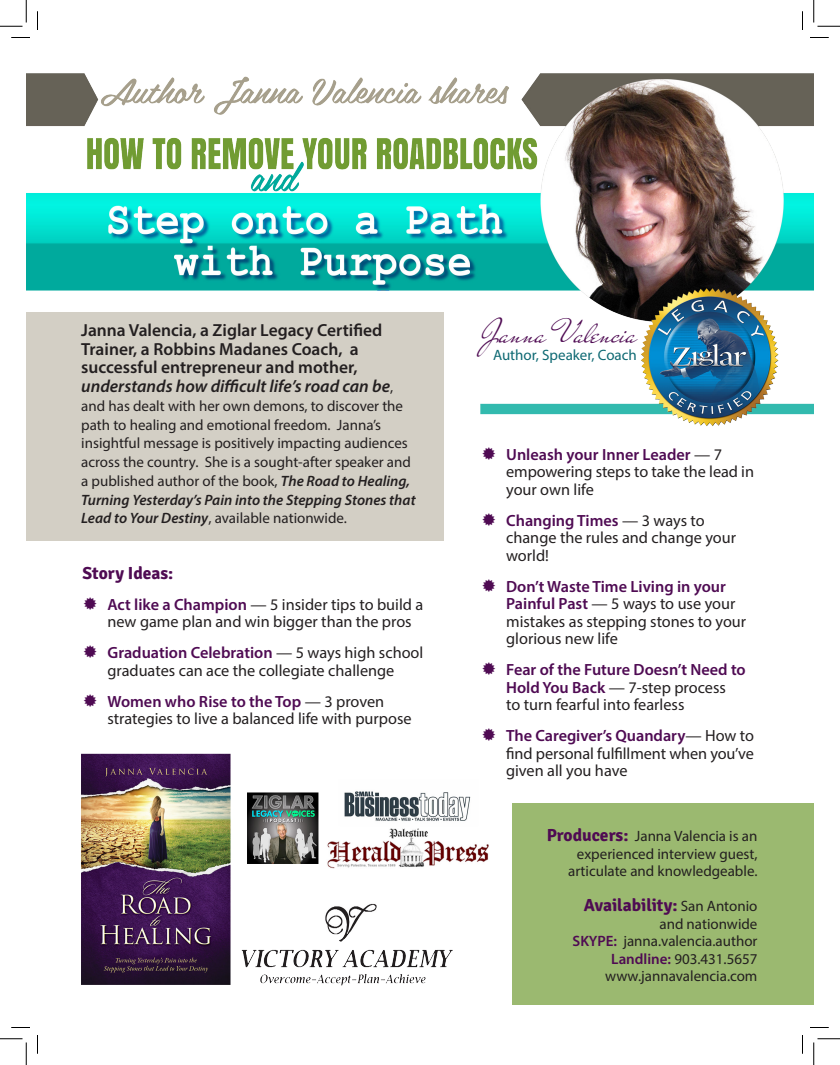
<style>
.page{position:relative;width:840px;height:1065px;background:#fff}
.page>*{position:absolute;margin:0;border:0;box-sizing:border-box;transform-origin:0 0}
.t1{font:35px "Mr De Haviland";color:#4f0b53}
.t2{font:600 17.5px/18.8px "Myriad Pro";color:#231f20}
.t3{font:700 17.5px "Signika";color:#4f0b53}
.t4{font:16.25px/17.5px "Myriad Pro";color:#231f20}
.t5{font:600 16.25px/17.5px "Myriad Pro";color:#4f0b53}
.t6{font:15px/18.8px "Myriad Pro";color:#231f20}
.t7{font:15px "Myriad Pro";color:#0e6973}
.s1{font-style:italic}
.s2{font-weight:400;font-size:15px}
.s3{font-weight:600;font-style:italic}
.s4{font-weight:600;color:#4f0b53}
.s5{font-weight:400;color:#231f20}
.s6{font-family:"Signika";font-weight:700;font-size:17.5px;color:#4f0b53}
.s7{font-family:"Myriad Pro";font-weight:400;font-size:15px;color:#231f20}
</style>
<div class="page">
<img style="left:26px;top:73px;width:788px;height:913px">
<div style="left:512px;top:804px;width:302px;height:201px;background:#9bb970"></div>
<div style="left:26px;top:312px;width:417px;height:229px;background:#d3cfc5"></div>
<svg style="left:11px;top:37px;width:19px;height:1px"></svg>
<svg style="left:810px;top:37px;width:19px;height:1px"></svg>
<svg style="left:11px;top:1027px;width:19px;height:1px"></svg>
<svg style="left:810px;top:1027px;width:19px;height:1px"></svg>
<svg style="left:37px;top:11px;width:1px;height:19px"></svg>
<svg style="left:37px;top:1035px;width:1px;height:19px"></svg>
<svg style="left:802px;top:11px;width:1px;height:19px"></svg>
<svg style="left:802px;top:1035px;width:1px;height:19px"></svg>
<svg style="left:0;top:0;width:27px;height:27px"></svg>
<svg style="left:0;top:1039px;width:27px;height:26px"></svg>
<svg style="left:814px;top:0;width:26px;height:27px"></svg>
<svg style="left:814px;top:1039px;width:26px;height:26px"></svg>
<svg style="left:84px;top:597px;width:32px;height:14px"></svg>
<svg style="left:84px;top:645px;width:32px;height:14px"></svg>
<svg style="left:84px;top:694px;width:13px;height:13px"></svg>
<svg style="left:483px;top:447px;width:31px;height:14px"></svg>
<svg style="left:483px;top:513px;width:31px;height:14px"></svg>
<svg style="left:483px;top:579px;width:31px;height:14px"></svg>
<svg style="left:483px;top:662px;width:12px;height:13px"></svg>
<svg style="left:483px;top:728px;width:12px;height:13px"></svg>
<p class="t2" style="left:81px;top:320px;width:313px">Janna Valencia, a Ziglar Legacy Certified Trainer, a Robbins Madanes Coach, a successful entrepreneur and mother, <span class="s1">understands how difficult life’s road can be</span><span class="s2">,</span></p>
<p class="t6" style="left:81px;top:396px;width:336px">and has dealt with her own demons, to discover the path to healing and emotional freedom. Janna’s insightful message is positively impacting audiences across the country. She is a sought-after speaker and a published author of the book, <span class="s3">The Road to Healing, Turning Yesterday’s Pain into the Stepping Stones that Lead to Your Destiny</span>, available nationwide.</p>
<p class="t3" style="left:82px;top:562px;width:92px">Story Ideas:</p>
<p class="t4" style="left:107px;top:595px;width:317px"><span class="s4">Act like a Champion</span> — 5 insider tips to build a new game plan and win bigger than the pros</p>
<p class="t5" style="left:108px;top:644px;width:317px">Graduation Celebration <span class="s5">— 5 ways high school</span></p>
<p class="t4" style="left:107px;top:661px;width:288px">graduates can ace the collegiate challenge</p>
<p class="t5" style="left:108px;top:692px;width:278px">Women who Rise to the Top <span class="s5">— 3 proven</span></p>
<p class="t4" style="left:107px;top:710px;width:306px">strategies to live a balanced life with purpose</p>
<p class="t1" style="left:481px;top:311px;width:157px">Janna Valencia</p>
<p class="t7" style="left:493px;top:346px;width:145px">Author, Speaker, Coach</p>
<p class="t5" style="left:506px;top:445px;width:217px">Unleash your Inner Leader <span class="s5">— 7</span></p>
<p class="t4" style="left:506px;top:463px;width:249px">empowering steps to take the lead in your own life</p>
<p class="t4" style="left:506px;top:511px;width:231px"><span class="s4">Changing Times</span> — 3 ways to change the rules and change your world!</p>
<p class="t5" style="left:506px;top:577px;width:221px">Don’t Waste Time Living in your</p>
<p class="t4" style="left:506px;top:595px;width:242px"><span class="s4">Painful Past</span> — 5 ways to use your mistakes as stepping stones to your glorious new life</p>
<p class="t5" style="left:506px;top:661px;width:241px">Fear of the Future Doesn’t Need to<br>Hold You Back <span class="s5">— 7-step process<br>to turn fearful into fearless</span></p>
<p class="t4" style="left:506px;top:727px;width:249px;text-align:justify"><span class="s4">The Caregiver’s Quandary</span>— How to find personal fulfillment when you’ve given all you have</p>
<p class="t6" style="left:547px;top:827px;width:212px;line-height:17.5px;text-align:right"><span class="s6">Producers:</span> Janna Valencia is an experienced interview guest,</p>
<p class="t6" style="left:568px;top:862px;width:191px">articulate and knowledgeable.</p>
<p class="t3" style="left:584px;top:895px;width:175px">Availability: <span class="s7">San Antonio</span></p>
<p class="t6" style="left:659px;top:914px;width:100px">and nationwide</p>
<p class="t6" style="left:573px;top:932px;width:186px"><span class="s4">SKYPE:</span> janna.valencia.author</p>
<p class="t6" style="left:611px;top:949px;width:148px"><span class="s4">Landline:</span> 903.431.5657</p>
<p class="t6" style="left:605px;top:967px;width:154px">www.jannavalencia.com</p>
</div>
